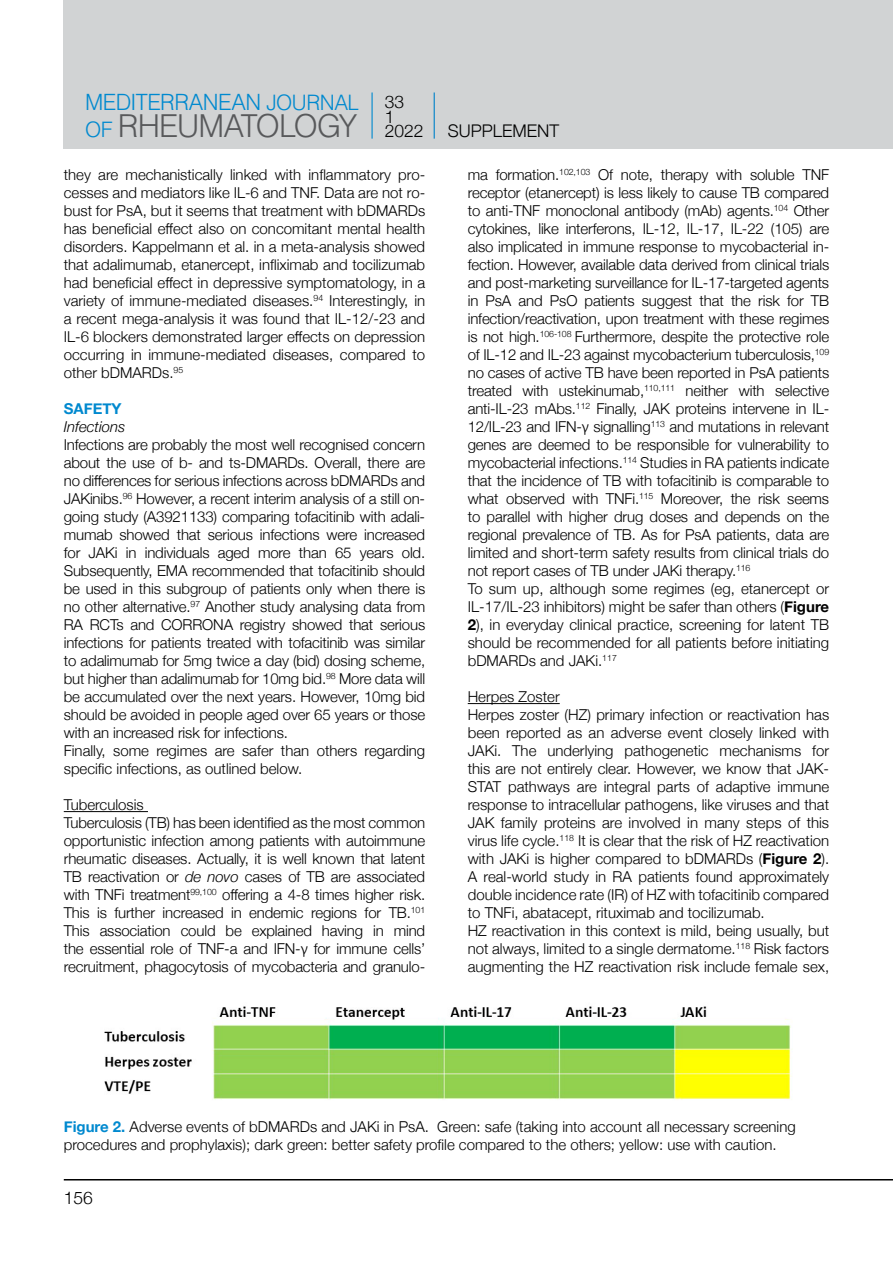
<style>
.page{position:relative;width:893px;height:1263px;background:#fff}
.page>*{position:absolute;margin:0;border:0;box-sizing:border-box;transform-origin:0 0}
.t1{font:31.2px "UB Helvetica Light";letter-spacing:-.025em;color:#58595b}
.t2{font:22.2px "UB Helvetica Light";letter-spacing:-.02em;color:#0089cf}
.t3{font:300 17.4px/15px "Helvetica Neue";color:#000}
.t4{font:300 15px/18px "Helvetica Neue";letter-spacing:-.01em;color:#000}
.t5{font:italic 300 15px "Helvetica Neue";color:#000}
.t6{font:700 15px "Helvetica Neue";color:#0089cf}
.s1{font-size:21px}
.s2{font-size:21px;color:#0089cf}
.s3{font-style:italic}
.s4{font-weight:700}
.s5{font-weight:700;color:#0089cf}
</style>
<div class="page">
<hr style="left:64px;top:1179px;width:829px;height:1px;background:#000">
<div style="left:64px;top:0;width:829px;height:149px;background:#d1d3d4"></div>
<hr style="left:371px;top:92px;width:2px;height:47px;background:#0089cf">
<hr style="left:434px;top:92px;width:1px;height:47px;background:#0081c9">
<hr style="left:64px;top:811px;width:84px;height:1px;background:#000">
<hr style="left:468px;top:703px;width:92px;height:1px;background:#000">
<img style="left:104px;top:1006px;width:688px;height:94px">
<h2 class="t2" style="left:85px;top:89px;width:275px">MEDITERRANEAN <span class="s1">JOURNAL</span></h2>
<h1 class="t1" style="left:85px;top:107px;width:273px"><span class="s2">OF</span> RHEUMATOLOGY</h1>
<p class="t3" style="left:385px;top:93px;width:40px">33<br>1<br>2022</p>
<p class="t4" style="left:64px;top:165px;width:363px;text-align:justify">they are mechanistically linked with inflammatory pro&shy;cesses and mediators like IL-6 and TNF. Data are not ro&shy;bust for PsA, but it seems that treatment with bDMARDs has beneficial effect also on concomitant mental health disorders. Kappelmann et al. in a meta-analysis showed that adalimumab, etanercept, infliximab and tocilizumab had beneficial effect in depressive symptomatology, in a variety of immune-mediated diseases.<sup>94</sup> Interestingly, in a recent mega-analysis it was found that IL-12/-23 and IL-6 blockers demonstrated larger effects on depression occurring in immune-mediated diseases, compared to other bDMARDs.<sup>95</sup></p>
<p class="t6" style="left:64px;top:397px;width:59px">SAFETY</p>
<p class="t5" style="left:64px;top:415px;width:63px">Infections</p>
<p class="t4" style="left:64px;top:435px;width:363px">Infections are probably the most well recognised concern about the use of b- and ts-DMARDs. Overall, there are no differences for serious infections across bDMARDs and JAKinibs.<sup>96</sup> However, a recent interim analysis of a still on&shy;going study (A3921133) comparing tofacitinib with adali&shy;mumab showed that serious infections were increased for JAKi in individuals aged more than 65 years old.<br>Subsequently, EMA recommended that tofacitinib should be used in this subgroup of patients only when there is no other alternative.<sup>97</sup> Another study analysing data from RA RCTs and CORRONA registry showed that serious infections for patients treated with tofacitinib was similar to adalimumab for 5mg twice a day (bid) dosing scheme, but higher than adalimumab for 10mg bid.<sup>98</sup> More data will be accumulated over the next years. However, 10mg bid should be avoided in people aged over 65 years or those with an increased risk for infections.<br>Finally, some regimes are safer than others regarding specific infections, as outlined below.</p>
<p class="t4" style="left:64px;top:795px;width:363px">Tuberculosis<br>Tuberculosis (TB) has been identified as the most common opportunistic infection among patients with autoimmune rheumatic diseases. Actually, it is well known that latent TB reactivation or <span class="s3">de novo</span> cases of TB are associated with TNFi treatment<sup>99,100</sup> offering a 4-8 times higher risk.<br>This is further increased in endemic regions for TB.<sup>101<br></sup>This association could be explained having in mind the essential role of TNF-a and IFN-γ for immune cells’ recruitment, phagocytosis of mycobacteria and granulo-</p>
<p class="t3" style="left:448px;top:122px;width:113px">SUPPLEMENT</p>
<p class="t4" style="left:468px;top:165px;width:363px">ma formation.<sup>102,103</sup> Of note, therapy with soluble TNF receptor (etanercept) is less likely to cause TB compared to anti-TNF monoclonal antibody (mAb) agents.<sup>104</sup> Other cytokines, like interferons, IL-12, IL-17, IL-22 (105) are also implicated in immune response to mycobacterial in&shy;fection. However, available data derived from clinical trials and post-marketing surveillance for IL-17-targeted agents in PsA and PsO patients suggest that the risk for TB infection/reactivation, upon treatment with these regimes is not high.<sup>106-108</sup> Furthermore, despite the protective role of IL-12 and IL-23 against mycobacterium tuberculosis,<sup>109 </sup>no cases of active TB have been reported in PsA patients treated with ustekinumab,<sup>110,111</sup> neither with selective anti-IL-23 mAbs.<sup>112</sup> Finally, JAK proteins intervene in IL-12/IL-23 and IFN-γ signalling<sup>113</sup> and mutations in relevant genes are deemed to be responsible for vulnerability to mycobacterial infections.<sup>114</sup> Studies in RA patients indicate that the incidence of TB with tofacitinib is comparable to what observed with TNFi.<sup>115</sup> Moreover, the risk seems to parallel with higher drug doses and depends on the regional prevalence of TB. As for PsA patients, data are limited and short-term safety results from clinical trials do not report cases of TB under JAKi therapy.<sup>116<br></sup>To sum up, although some regimes (eg, etanercept or IL-17/IL-23 inhibitors) might be safer than others (<span class="s4">Figure 2</span>), in everyday clinical practice, screening for latent TB should be recommended for all patients before initiating bDMARDs and JAKi.<sup>117</sup></p>
<p class="t4" style="left:468px;top:687px;width:363px">Herpes Zoster<br>Herpes zoster (HZ) primary infection or reactivation has been reported as an adverse event closely linked with JAKi. The underlying pathogenetic mechanisms for this are not entirely clear. However, we know that JAK-STAT pathways are integral parts of adaptive immune response to intracellular pathogens, like viruses and that JAK family proteins are involved in many steps of this virus life cycle.<sup>118</sup> It is clear that the risk of HZ reactivation with JAKi is higher compared to bDMARDs (<span class="s4">Figure 2</span>).<br>A real-world study in RA patients found approximately double incidence rate (IR) of HZ with tofacitinib compared to TNFi, abatacept, rituximab and tocilizumab.<br>HZ reactivation in this context is mild, being usually, but not always, limited to a single dermatome.<sup>118</sup> Risk factors augmenting the HZ reactivation risk include female sex,</p>
<p class="t4" style="left:64px;top:1116px;width:733px"><span class="s5">Figure 2.</span> Adverse events of bDMARDs and JAKi in PsA. Green: safe (taking into account all necessary screening procedures and prophylaxis); dark green: better safety profile compared to the others; yellow: use with caution.</p>
<p class="t3" style="left:64px;top:1189px;width:31px">156</p>
</div>
